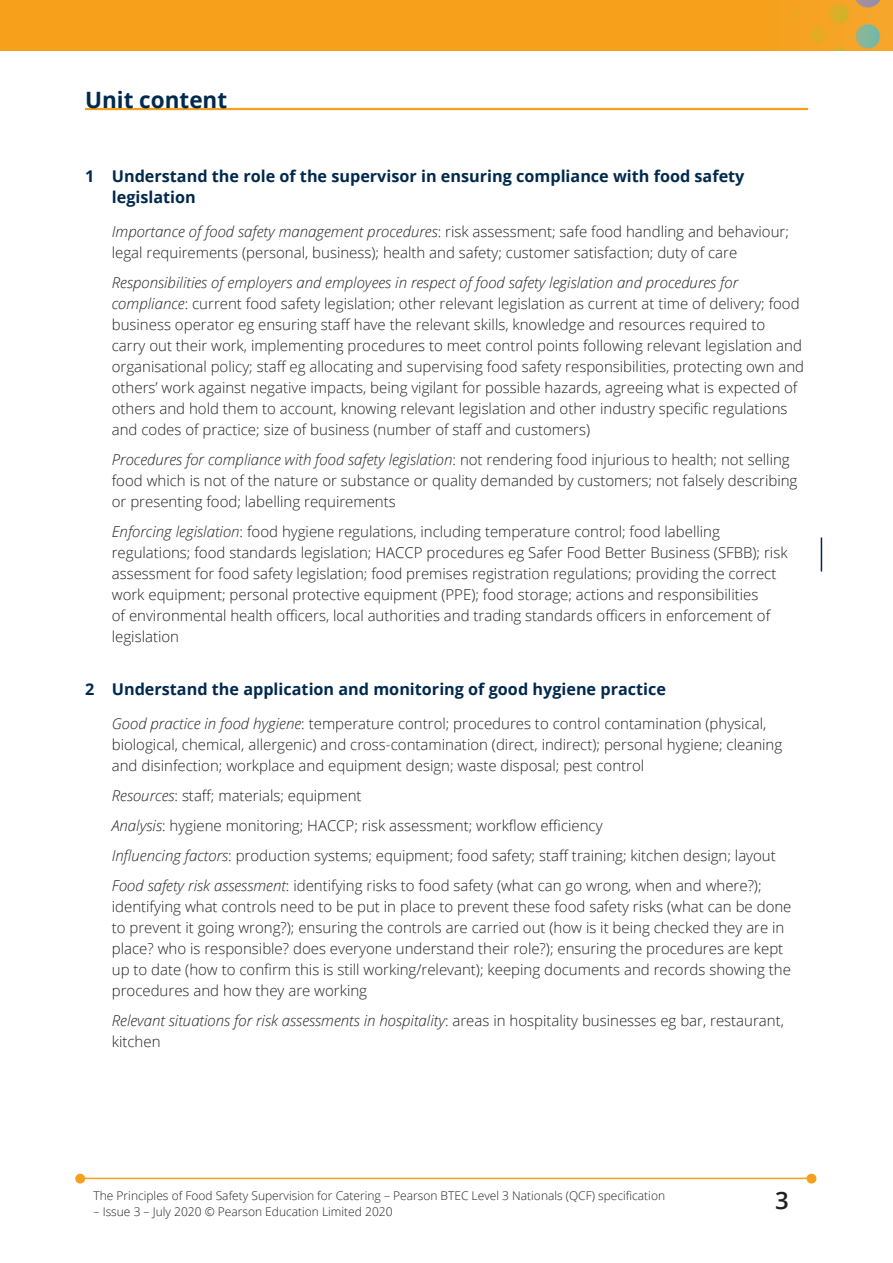
<style>
.page{position:relative;width:893px;height:1263px;background:#fff}
.page>*{position:absolute;margin:0;border:0;box-sizing:border-box;transform-origin:0 0}
.t1{font:600 24px "Open Sans";color:#231f20}
.hb-guide{font:700 22.5px "Open Sans";color:#00294e}
.text2{font:700 16.2px/21px "Open Sans";color:#00294e}
.text_unit_content{font:300 15px/21px "Open Sans";color:#231f20}
.t2{font:300 12px "Open Sans";color:#231f20}
.s1{font-style:italic}
</style>
<div class="page">
<img style="left:0;top:0;width:893px;height:51px">
<hr style="left:82px;top:1178px;width:728px;height:1px;background:#f6a01b">
<div style="left:807px;top:1174px;width:9px;height:9px;background:#f6a01b;border-radius:50%"></div>
<div style="left:807px;top:1174px;width:9px;height:9px;border:2px solid #f6a01b;border-radius:50%"></div>
<div style="left:76px;top:1174px;width:8px;height:9px;background:#f6a01b;border-radius:50%"></div>
<div style="left:75px;top:1174px;width:10px;height:9px;border:2px solid #f6a01b;border-radius:50%"></div>
<hr style="left:85px;top:108px;width:723px;height:2px;background:#f6a01b">
<hr style="left:821px;top:537px;width:1px;height:34px;background:#002556">
<p class="hb-guide" style="left:85px;top:84px;width:144px">Unit content</p>
<p class="text2" style="left:112px;top:165px;width:634px;text-indent:-27px">1 Understand the role of the supervisor in ensuring compliance with food safety legislation</p>
<p class="text_unit_content" style="left:112px;top:221px;width:679px"><span class="s1">Importance of food safety management procedures</span>: risk assessment; safe food handling and behaviour; legal requirements (personal, business); health and safety; customer satisfaction; duty of care</p>
<p class="text_unit_content" style="left:112px;top:272px;width:694px"><span class="s1">Responsibilities of employers and employees in respect of food safety legislation and procedures for compliance</span>: current food safety legislation; other relevant legislation as current at time of delivery; food business operator eg ensuring staff have the relevant skills, knowledge and resources required to<br>carry out their work, implementing procedures to meet control points following relevant legislation and organisational policy; staff eg allocating and supervising food safety responsibilities, protecting own and others’ work against negative impacts, being vigilant for possible hazards, agreeing what is expected of others and hold them to account, knowing relevant legislation and other industry specific regulations and codes of practice; size of business (number of staff and customers)</p>
<p class="text_unit_content" style="left:112px;top:449px;width:687px"><span class="s1">Procedures for compliance with food safety legislation</span>: not rendering food injurious to health; not selling food which is not of the nature or substance or quality demanded by customers; not falsely describing or presenting food; labelling requirements</p>
<p class="text_unit_content" style="left:112px;top:521px;width:677px"><span class="s1">Enforcing legislation</span>: food hygiene regulations, including temperature control; food labelling regulations; food standards legislation; HACCP procedures eg Safer Food Better Business (SFBB); risk assessment for food safety legislation; food premises registration regulations; providing the correct work equipment; personal protective equipment (PPE); food storage; actions and responsibilities<br>of environmental health officers, local authorities and trading standards officers in enforcement of legislation</p>
<p class="text2" style="left:85px;top:678px;width:582px">2 Understand the application and monitoring of good hygiene practice</p>
<p class="text_unit_content" style="left:112px;top:713px;width:672px"><span class="s1">Good practice in food hygiene</span>: temperature control; procedures to control contamination (physical, biological, chemical, allergenic) and cross-contamination (direct, indirect); personal hygiene; cleaning and disinfection; workplace and equipment design; waste disposal; pest control</p>
<p class="text_unit_content" style="left:112px;top:785px;width:251px"><span class="s1">Resources</span>: staff; materials; equipment</p>
<p class="text_unit_content" style="left:112px;top:815px;width:492px"><span class="s1">Analysis</span>: hygiene monitoring; HACCP; risk assessment; workflow efficiency</p>
<p class="text_unit_content" style="left:112px;top:845px;width:665px"><span class="s1">Influencing factors</span>: production systems; equipment; food safety; staff training; kitchen design; layout</p>
<p class="text_unit_content" style="left:112px;top:875px;width:681px"><span class="s1">Food safety risk assessment</span>: identifying risks to food safety (what can go wrong, when and where?); identifying what controls need to be put in place to prevent these food safety risks (what can be done to prevent it going wrong?); ensuring the controls are carried out (how is it being checked they are in place? who is responsible? does everyone understand their role?); ensuring the procedures are kept up to date (how to confirm this is still working/relevant); keeping documents and records showing the procedures and how they are working</p>
<p class="text_unit_content" style="left:112px;top:1010px;width:674px"><span class="s1">Relevant situations for risk assessments in hospitality</span>: areas in hospitality businesses eg bar, restaurant, kitchen</p>
<p class="t2" style="left:94px;top:1187px;width:573px">The Principles of Food Safety Supervision for Catering – Pearson BTEC Level 3 Nationals (QCF) specification</p>
<p class="t2" style="left:94px;top:1204px;width:301px">– Issue 3 – July 2020 © Pearson Education Limited 2020</p>
<h1 class="t1" style="left:775px;top:1184px;width:15px">3</h1>
</div>
